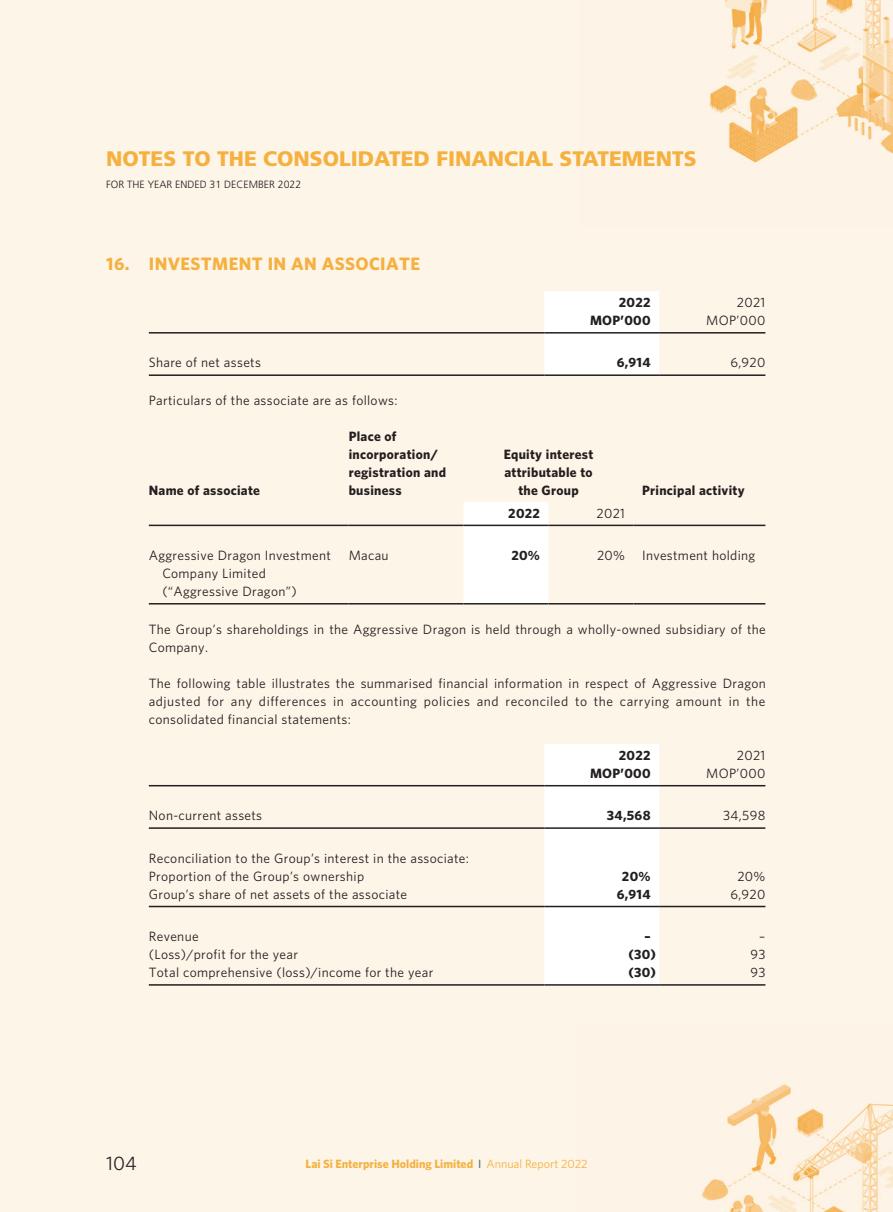
<style>
.page{position:relative;width:893px;height:1212px;background:#fdf5e8}
.page>*{position:absolute;margin:0;border:0;box-sizing:border-box;transform-origin:0 0}
.t1{font:900 21px "Frutiger LT Std";color:#f5b03f}
.t2{font:19.5px "Whitney";color:#231f20}
.t3{font:700 18px "Whitney";letter-spacing:.02em;color:#f5b03f}
.t4{font:13.5px/18px "Whitney";letter-spacing:.025em;color:#231f20}
.t5{font:700 13.5px/18px "Whitney";letter-spacing:.02em;color:#231f20}
.t6{font:700 12px "Whitney";color:#f5b03f}
.t7{font:300 10.5px "Frutiger LT Std";color:#231f20}
.s1{font-weight:500;color:#6c6d70}
.s2{font-weight:400}
</style>
<div class="page">
<img style="left:709px;top:0;width:184px;height:163px">
<img style="left:701px;top:1084px;width:192px;height:128px">
<div style="left:544px;top:291px;width:115px;height:83px;background:#fff"></div>
<hr style="left:149px;top:332px;width:395px;height:2px;background:#231f20">
<hr style="left:544px;top:332px;width:115px;height:2px;background:#231f20">
<hr style="left:659px;top:332px;width:106px;height:2px;background:#231f20">
<hr style="left:149px;top:374px;width:395px;height:2px;background:#231f20">
<hr style="left:544px;top:374px;width:115px;height:2px;background:#231f20">
<hr style="left:659px;top:374px;width:106px;height:2px;background:#231f20">
<div style="left:463px;top:502px;width:86px;height:101px;background:#fff"></div>
<hr style="left:149px;top:525px;width:200px;height:1px;background:#231f20">
<hr style="left:349px;top:525px;width:114px;height:1px;background:#231f20">
<hr style="left:463px;top:525px;width:86px;height:1px;background:#231f20">
<hr style="left:549px;top:525px;width:85px;height:1px;background:#231f20">
<hr style="left:634px;top:525px;width:131px;height:1px;background:#231f20">
<hr style="left:149px;top:603px;width:200px;height:1px;background:#231f20">
<hr style="left:349px;top:603px;width:114px;height:1px;background:#231f20">
<hr style="left:463px;top:603px;width:86px;height:1px;background:#231f20">
<hr style="left:549px;top:603px;width:85px;height:1px;background:#231f20">
<hr style="left:634px;top:603px;width:131px;height:1px;background:#231f20">
<div style="left:544px;top:744px;width:115px;height:240px;background:#fff"></div>
<hr style="left:149px;top:785px;width:395px;height:1px;background:#231f20">
<hr style="left:544px;top:785px;width:115px;height:1px;background:#231f20">
<hr style="left:659px;top:785px;width:106px;height:1px;background:#231f20">
<hr style="left:149px;top:827px;width:395px;height:2px;background:#231f20">
<hr style="left:544px;top:827px;width:115px;height:2px;background:#231f20">
<hr style="left:659px;top:827px;width:106px;height:2px;background:#231f20">
<hr style="left:149px;top:906px;width:395px;height:1px;background:#231f20">
<hr style="left:544px;top:906px;width:115px;height:1px;background:#231f20">
<hr style="left:659px;top:906px;width:106px;height:1px;background:#231f20">
<hr style="left:149px;top:984px;width:395px;height:2px;background:#231f20">
<hr style="left:544px;top:984px;width:115px;height:2px;background:#231f20">
<hr style="left:659px;top:984px;width:106px;height:2px;background:#231f20">
<h1 class="t1" style="left:106px;top:146px;width:592px">NOTES TO THE CONSOLIDATED FINANCIAL STATEMENTS</h1>
<p class="t7" style="left:106px;top:178px;width:196px">FOR THE YEAR ENDED 31 DECEMBER 2022</p>
<h3 class="t3" style="left:106px;top:252px;width:315px">16. INVESTMENT IN AN ASSOCIATE</h3>
<p class="t5" style="left:619px;top:293px;width:33px">2022</p>
<p class="t4" style="left:737px;top:293px;width:30px">2021</p>
<p class="t5" style="left:590px;top:311px;width:62px">MOP’000</p>
<p class="t4" style="left:706px;top:311px;width:61px">MOP’000</p>
<p class="t4" style="left:149px;top:353px;width:114px">Share of net assets</p>
<p class="t5" style="left:617px;top:353px;width:35px">6,914</p>
<p class="t4" style="left:730px;top:353px;width:37px">6,920</p>
<p class="t4" style="left:149px;top:391px;width:250px">Particulars of the associate are as follows:</p>
<p class="t5" style="left:149px;top:481px;width:113px">Name of associate</p>
<p class="t5" style="left:349px;top:427px;width:99px">Place of incorporation/ registration and business</p>
<p class="t5" style="left:504px;top:445px;width:91px;text-align:center">Equity interest attributable to the Group</p>
<p class="t5" style="left:508px;top:504px;width:33px">2022</p>
<p class="t4" style="left:597px;top:504px;width:30px">2021</p>
<p class="t5" style="left:642px;top:481px;width:104px">Principal activity</p>
<p class="t4" style="left:162px;top:546px;width:170px;text-indent:-14px">Aggressive Dragon Investment<br>Company Limited (“Aggressive Dragon”)</p>
<p class="t4" style="left:349px;top:546px;width:42px">Macau</p>
<p class="t5" style="left:511px;top:546px;width:30px">20%</p>
<p class="t4" style="left:597px;top:546px;width:30px">20%</p>
<p class="t4" style="left:642px;top:546px;width:115px">Investment holding</p>
<p class="t4" style="left:149px;top:620px;width:618px">The Group’s shareholdings in the Aggressive Dragon is held through a wholly-owned subsidiary of the<br>Company.</p>
<p class="t4" style="left:149px;top:674px;width:618px;text-align:justify">The following table illustrates the summarised financial information in respect of Aggressive Dragon adjusted for any differences in accounting policies and reconciled to the carrying amount in the consolidated financial statements:</p>
<p class="t5" style="left:619px;top:746px;width:33px">2022</p>
<p class="t4" style="left:737px;top:746px;width:30px">2021</p>
<p class="t5" style="left:590px;top:764px;width:62px">MOP’000</p>
<p class="t4" style="left:706px;top:764px;width:61px">MOP’000</p>
<p class="t4" style="left:149px;top:806px;width:115px">Non-current assets</p>
<p class="t5" style="left:607px;top:806px;width:45px">34,568</p>
<p class="t4" style="left:723px;top:806px;width:44px">34,598</p>
<p class="t4" style="left:149px;top:849px;width:322px">Reconciliation to the Group’s interest in the associate:<br>Proportion of the Group’s ownership</p>
<p class="t5" style="left:622px;top:867px;width:30px">20%</p>
<p class="t4" style="left:737px;top:867px;width:30px">20%</p>
<p class="t4" style="left:149px;top:885px;width:260px">Group’s share of net assets of the associate</p>
<p class="t5" style="left:617px;top:885px;width:35px">6,914</p>
<p class="t4" style="left:730px;top:885px;width:37px">6,920</p>
<p class="t4" style="left:149px;top:927px;width:51px">Revenue</p>
<p class="t5" style="left:644px;top:927px;width:8px">–</p>
<p class="t4" style="left:759px;top:927px;width:8px">–</p>
<p class="t4" style="left:149px;top:945px;width:151px">(Loss)/profit for the year</p>
<p class="t5" style="left:628px;top:945px;width:29px">(30)</p>
<p class="t4" style="left:750px;top:945px;width:17px">93</p>
<p class="t4" style="left:149px;top:963px;width:286px">Total comprehensive (loss)/income for the year</p>
<p class="t5" style="left:628px;top:963px;width:29px">(30)</p>
<p class="t4" style="left:750px;top:963px;width:17px">93</p>
<h2 class="t2" style="left:106px;top:1150px;width:32px">104</h2>
<p class="t6" style="left:305px;top:1155px;width:284px">Lai Si Enterprise Holding Limited <span class="s1">I</span> <span class="s2">Annual Report 2022</span></p>
</div>
